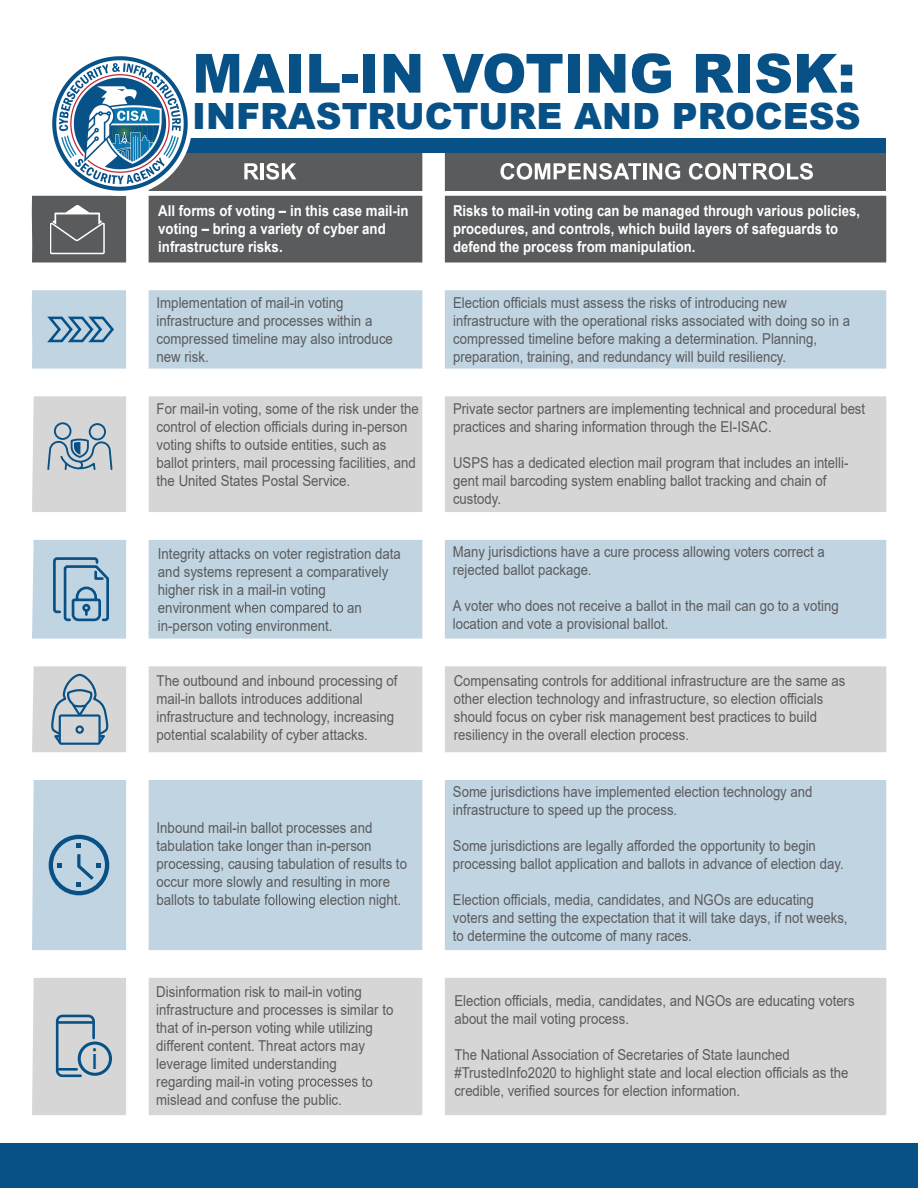
<style>
.page{position:relative;width:918px;height:1188px;background:#fff}
.page>*{position:absolute;margin:0;border:0;box-sizing:border-box;transform-origin:0 0}
.t1{font:900 54px "Arial";color:#075187}
.t2{font:900 36.15px "Arial";color:#075187}
.t3{font:31.05px "Myriad Pro";color:#075187;scale:.88 1}
.t4{font:15px/18px "Arial";color:#5a5b5d;scale:.88 1}
.t5{font:700 15px/18px "Arial";color:#fff;scale:.88 1}
</style>
<div class="page">
<div style="left:137px;top:152px;width:749px;height:39px;background:#5a5b5d"></div>
<svg style="left:244px;top:163px;width:15px;height:16px"></svg>
<hr style="left:261px;top:163px;width:3px;height:16px;background:#fff">
<svg style="left:266px;top:163px;width:30px;height:17px"></svg>
<svg style="left:500px;top:163px;width:141px;height:17px"></svg>
<hr style="left:643px;top:163px;width:3px;height:16px;background:#fff">
<svg style="left:649px;top:163px;width:31px;height:17px"></svg>
<svg style="left:689px;top:163px;width:124px;height:17px"></svg>
<div style="left:31px;top:196px;width:855px;height:66px;background:#5a5b5d"></div>
<svg style="left:50px;top:205px;width:54px;height:49px;background:#757678"></svg>
<div style="left:32px;top:780px;width:854px;height:170px;background:#c1d4e1"></div>
<svg style="left:264px;top:894px;width:51px;height:14px"></svg>
<svg style="left:49px;top:835px;width:60px;height:60px;background:#8fb1c9"></svg>
<div style="left:32px;top:396px;width:854px;height:116px;background:#d6d6d6"></div>
<div style="left:54px;top:422px;width:17px;height:18px;border:2px solid #075187;border-radius:50%"></div>
<div style="left:89px;top:423px;width:17px;height:17px;border:2px solid #075187;border-radius:50%"></div>
<svg style="left:46px;top:438px;width:68px;height:33px;background:#a2b5c2"></svg>
<div style="left:32px;top:666px;width:854px;height:86px;background:#d6d6d6"></div>
<svg style="left:50px;top:673px;width:61px;height:73px;background:#adbbc6"></svg>
<div style="left:32px;top:540px;width:854px;height:99px;background:#c1d4e1"></div>
<svg style="left:235px;top:602px;width:108px;height:14px;background:#a9b8c3"></svg>
<svg style="left:52px;top:556px;width:58px;height:67px;background:#8cafc7"></svg>
<div style="left:32px;top:978px;width:854px;height:137px;background:#d6d6d6"></div>
<svg style="left:299px;top:1079px;width:59px;height:10px"></svg>
<svg style="left:55px;top:1013px;width:41px;height:65px;background:#b3bfc8"></svg>
<hr style="left:57px;top:1068px;width:20px;height:3px;background:#075187">
<hr style="left:57px;top:1021px;width:37px;height:3px;background:#075187">
<div style="left:78px;top:1042px;width:34px;height:34px;border:3px solid #075187;border-radius:50%"></div>
<div style="left:32px;top:290px;width:854px;height:79px;background:#c1d4e1"></div>
<svg style="left:44px;top:315px;width:72px;height:30px;background:#89adc6"></svg>
<div style="left:422px;top:150px;width:23px;height:1038px;background:#fff"></div>
<div style="left:126px;top:175px;width:23px;height:1013px;background:#fff"></div>
<div style="left:0;top:1143px;width:918px;height:45px;background:#075187"></div>
<div style="left:100px;top:138px;width:786px;height:14px;background:#075187"></div>
<img style="left:52px;top:56px;width:137px;height:135px">
<h3 class="t3" style="left:92px;top:1040px;width:9px">i</h3>
<h1 class="t1" style="left:192px;top:34px;width:665px">MAIL-IN VOTING RISK:</h1>
<h1 class="t2" style="left:192px;top:90px;width:670px">INFRASTRUCTURE AND PROCESS</h1>
<p class="t5" style="left:158px;top:202px;width:286px">All forms of voting – in this case mail-in voting – bring a variety of cyber and infrastructure risks.</p>
<p class="t5" style="left:453px;top:202px;width:464px">Risks to mail-in voting can be managed through various policies, procedures, and controls, which build layers of safeguards to defend the process from manipulation.</p>
<p class="t4" style="left:157px;top:294px;width:270px">Implementation of mail-in voting infrastructure and processes within a compressed timeline may also introduce new risk.</p>
<p class="t4" style="left:453px;top:294px;width:452px">Election officials must assess the risks of introducing new infrastructure with the operational risks associated with doing so in a compressed timeline before making a determination. Planning, preparation, training, and redundancy will build resiliency.</p>
<p class="t4" style="left:157px;top:400px;width:299px">For mail-in voting, some of the risk under the control of election officials during in-person voting shifts to outside entities, such as ballot printers, mail processing facilities, and the United States Postal Service.</p>
<p class="t4" style="left:453px;top:400px;width:470px">Private sector partners are implementing technical and procedural best practices and sharing information through the EI-ISAC.</p>
<p class="t4" style="left:453px;top:454px;width:451px">USPS has a dedicated election mail program that includes an intelli&shy;gent mail barcoding system enabling ballot tracking and chain of custody.</p>
<p class="t4" style="left:158px;top:544px;width:278px">Integrity attacks on voter registration data and systems represent a comparatively higher risk in a mail-in voting environment</p>
<p class="t4" style="left:347px;top:598px;width:18px">an</p>
<p class="t4" style="left:158px;top:616px;width:200px">in-person voting environment.</p>
<p class="t4" style="left:453px;top:543px;width:424px">Many jurisdictions have a cure process allowing voters correct a rejected ballot package.</p>
<p class="t4" style="left:453px;top:597px;width:440px">A voter who does not receive a ballot in the mail can go to a voting location and vote a provisional ballot.</p>
<p class="t4" style="left:157px;top:672px;width:275px">The outbound and inbound processing of mail-in ballots introduces additional infrastructure and technology, increasing potential scalability of cyber attacks.</p>
<p class="t4" style="left:454px;top:672px;width:447px">Compensating controls for additional infrastructure are the same as other election technology and infrastructure, so election officials should focus on cyber risk management best practices to build resiliency in the overall election process.</p>
<p class="t4" style="left:157px;top:819px;width:286px">Inbound mail-in ballot processes and tabulation take longer than in-person processing, causing tabulation of results to occur more slowly and resulting in more ballots to tabulate</p>
<p class="t4" style="left:319px;top:891px;width:94px">election night.</p>
<p class="t4" style="left:156px;top:982px;width:271px">Disinformation risk to mail-in voting infrastructure and processes is similar to that of in-person voting while utilizing different content. Threat actors may leverage limited understanding regarding mail-in voting</p>
<p class="t4" style="left:362px;top:1072px;width:14px">to</p>
<p class="t4" style="left:156px;top:1090px;width:212px">mislead and confuse the public.</p>
<p class="t4" style="left:453px;top:783px;width:410px">Some jurisdictions have implemented election technology and infrastructure to speed up the process.</p>
<p class="t4" style="left:453px;top:837px;width:446px">Some jurisdictions are legally afforded the opportunity to begin processing ballot application and ballots in advance of election day.</p>
<p class="t4" style="left:453px;top:891px;width:450px">Election officials, media, candidates, and NGOs are educating voters and setting the expectation that it will take days, if not weeks, to determine the outcome of many races.</p>
<p class="t4" style="left:454px;top:991px;width:456px">Election officials, media, candidates, and NGOs are educating voters about the mail voting process.</p>
<p class="t4" style="left:454px;top:1045px;width:449px">The National Association of Secretaries of State launched #TrustedInfo2020 to highlight state and local election officials as the credible, verified sources for election information.</p>
</div>
